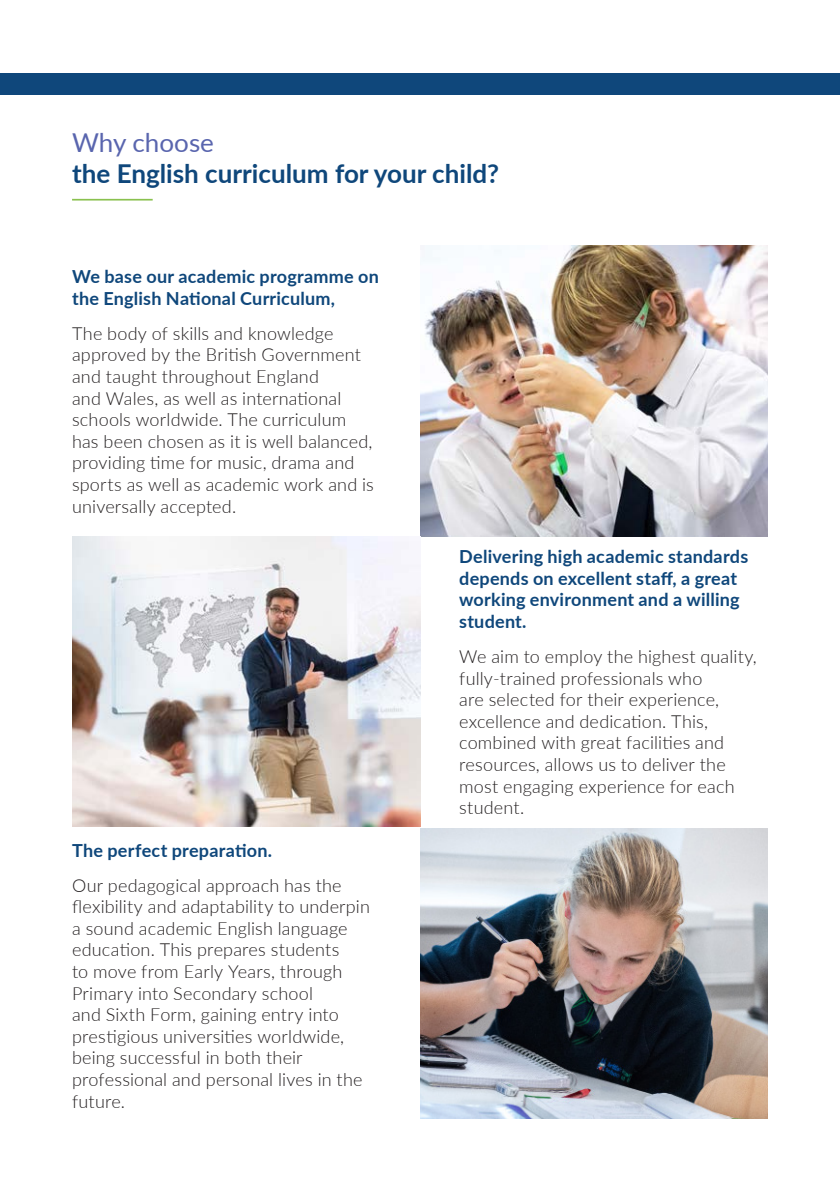
<style>
.page{position:relative;width:840px;height:1191px;background:#fff}
.page>*{position:absolute;margin:0;border:0;box-sizing:border-box;transform-origin:0 0}
.t1{font:700 26px "Lato";color:#0f477b}
.t2{font:26px "Lato";color:#5965ae}
.t3{font:300 18px/21.6px "Lato";letter-spacing:.01em;color:#231f20}
.t4{font:700 18px/21.6px "Lato";letter-spacing:.01em;color:#0f477b}
</style>
<div class="page">
<div style="left:0;top:73px;width:839px;height:22px;background:#0f477b"></div>
<svg style="left:839px;top:73px;width:1px;height:22px"></svg>
<hr style="left:72px;top:199px;width:81px;height:1px;background:#8ac14f">
<img style="left:420px;top:245px;width:347px;height:291px">
<img style="left:72px;top:536px;width:348px;height:291px">
<img style="left:420px;top:828px;width:347px;height:291px">
<p class="t2" style="left:72px;top:124px;width:143px">Why choose</p>
<p class="t1" style="left:72px;top:155px;width:428px">the English curriculum for your child?</p>
<p class="t4" style="left:72px;top:265px;width:308px">We base our academic programme on the English National Curriculum,</p>
<p class="t3" style="left:72px;top:322px;width:303px">The body of skills and knowledge approved by the British Government and taught throughout England<br>and Wales, as well as international schools worldwide. The curriculum has been chosen as it is well balanced, providing time for music, drama and sports as well as academic work and is universally accepted.</p>
<p class="t4" style="left:72px;top:838px;width:201px">The perfect preparation.</p>
<p class="t3" style="left:72px;top:873px;width:299px">Our pedagogical approach has the flexibility and adaptability to underpin a sound academic English language education. This prepares students<br>to move from Early Years, through<br>Primary into Secondary school<br>and Sixth Form, gaining entry into prestigious universities worldwide, being successful in both their professional and personal lives in the future.</p>
<p class="t4" style="left:459px;top:545px;width:290px">Delivering high academic standards depends on excellent staff, a great working environment and a willing student.</p>
<p class="t3" style="left:459px;top:645px;width:299px">We aim to employ the highest quality, fully-trained professionals who<br>are selected for their experience, excellence and dedication. This, combined with great facilities and resources, allows us to deliver the most engaging experience for each student.</p>
</div>
